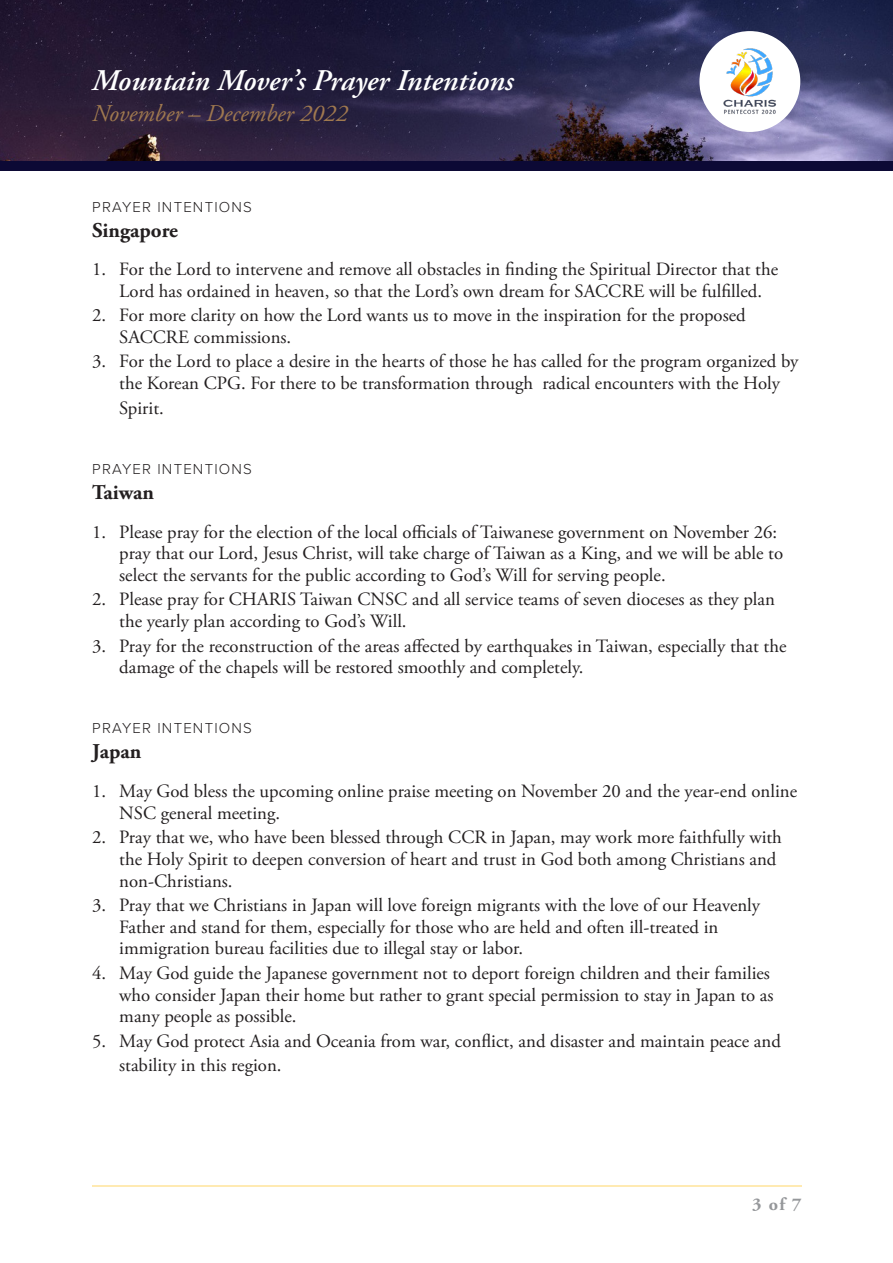
<style>
.page{position:relative;width:893px;height:1263px;background:#fff}
.page>*{position:absolute;margin:0;border:0;box-sizing:border-box;transform-origin:0 0}
.t1{font:italic 600 30px "Adobe Garamond Pro";color:#fff}
.t2{font:italic 24px "Adobe Garamond Pro";color:#a0794f}
.t3{font:700 21px "Adobe Garamond Pro";color:#231f20}
.t4{font:18.75px/21.6px "Adobe Garamond Pro";color:#231f20}
.t5{font:700 18px "Adobe Garamond Pro";color:#95979a}
.t6{font:300 15px "Proxima Nova";letter-spacing:.08em;color:#231f20}
</style>
<div class="page">
<hr style="left:92px;top:1185px;width:709px;height:1px;background:#ffcc3e">
<img style="left:0;top:0;width:893px;height:161px">
<div style="left:0;top:161px;width:893px;height:10px;background:#0c0935"></div>
<img style="left:695px;top:31px;width:101px;height:98px">
<p class="t1" style="left:92px;top:63px;width:423px">Mountain Mover’s Prayer Intentions</p>
<p class="t2" style="left:92px;top:99px;width:257px">November – December 2022</p>
<p class="t6" style="left:92px;top:196px;width:161px">PRAYER INTENTIONS</p>
<p class="t3" style="left:92px;top:218px;width:87px">Singapore</p>
<p class="t4" style="left:92px;top:259px;width:687px;text-align:center">1. For the Lord to intervene and remove all obstacles in finding the Spiritual Director that the<br>Lord has ordained in heaven, so that the Lord’s own dream for SACCRE will be fulfilled.</p>
<p class="t4" style="left:119px;top:305px;width:628px;text-indent:-27px">2. For more clarity on how the Lord wants us to move in the inspiration for the proposed<br>SACCRE commissions.</p>
<p class="t4" style="left:92px;top:351px;width:708px;text-align:center">3. For the Lord to place a desire in the hearts of those he has called for the program organized by the Korean CPG. For there to be transformation through radical encounters with the Holy</p>
<p class="t4" style="left:119px;top:398px;width:46px">Spirit.</p>
<p class="t6" style="left:92px;top:457px;width:161px">PRAYER INTENTIONS</p>
<p class="t3" style="left:92px;top:480px;width:63px">Taiwan</p>
<p class="t4" style="left:119px;top:521px;width:665px;text-indent:-27px">1. Please pray for the election of the local officials of Taiwanese government on November 26: pray that our Lord, Jesus Christ, will take charge of Taiwan as a King, and we will be able to select the servants for the public according to God’s Will for serving people.</p>
<p class="t4" style="left:119px;top:589px;width:657px;text-indent:-27px">2. Please pray for CHARIS Taiwan CNSC and all service teams of seven dioceses as they plan the yearly plan according to God’s Will.</p>
<p class="t4" style="left:119px;top:635px;width:669px;text-indent:-27px">3. Pray for the reconstruction of the areas affected by earthquakes in Taiwan, especially that the damage of the chapels will be restored smoothly and completely.</p>
<p class="t6" style="left:92px;top:717px;width:161px">PRAYER INTENTIONS</p>
<p class="t3" style="left:92px;top:739px;width:51px">Japan</p>
<p class="t4" style="left:119px;top:781px;width:679px;text-indent:-27px">1. May God bless the upcoming online praise meeting on November 20 and the year-end online<br>NSC general meeting.</p>
<p class="t4" style="left:119px;top:827px;width:664px;text-indent:-27px">2. Pray that we, who have been blessed through CCR in Japan, may work more faithfully with the Holy Spirit to deepen conversion of heart and trust in God both among Christians and non-Christians.</p>
<p class="t4" style="left:119px;top:895px;width:642px;text-indent:-27px">3. Pray that we Christians in Japan will love foreign migrants with the love of our Heavenly<br>Father and stand for them, especially for those who are held and often ill-treated in immigration bureau facilities due to illegal stay or labor.</p>
<p class="t4" style="left:119px;top:963px;width:656px;text-indent:-27px">4. May God guide the Japanese government not to deport foreign children and their families who consider Japan their home but rather to grant special permission to stay in Japan to as many people as possible.</p>
<p class="t4" style="left:119px;top:1029px;width:663px;line-height:24.6px;text-indent:-27px">5. May God protect Asia and Oceania from war, conflict, and disaster and maintain peace and stability in this region.</p>
<p class="t5" style="left:752px;top:1193px;width:51px">3 of 7</p>
</div>
